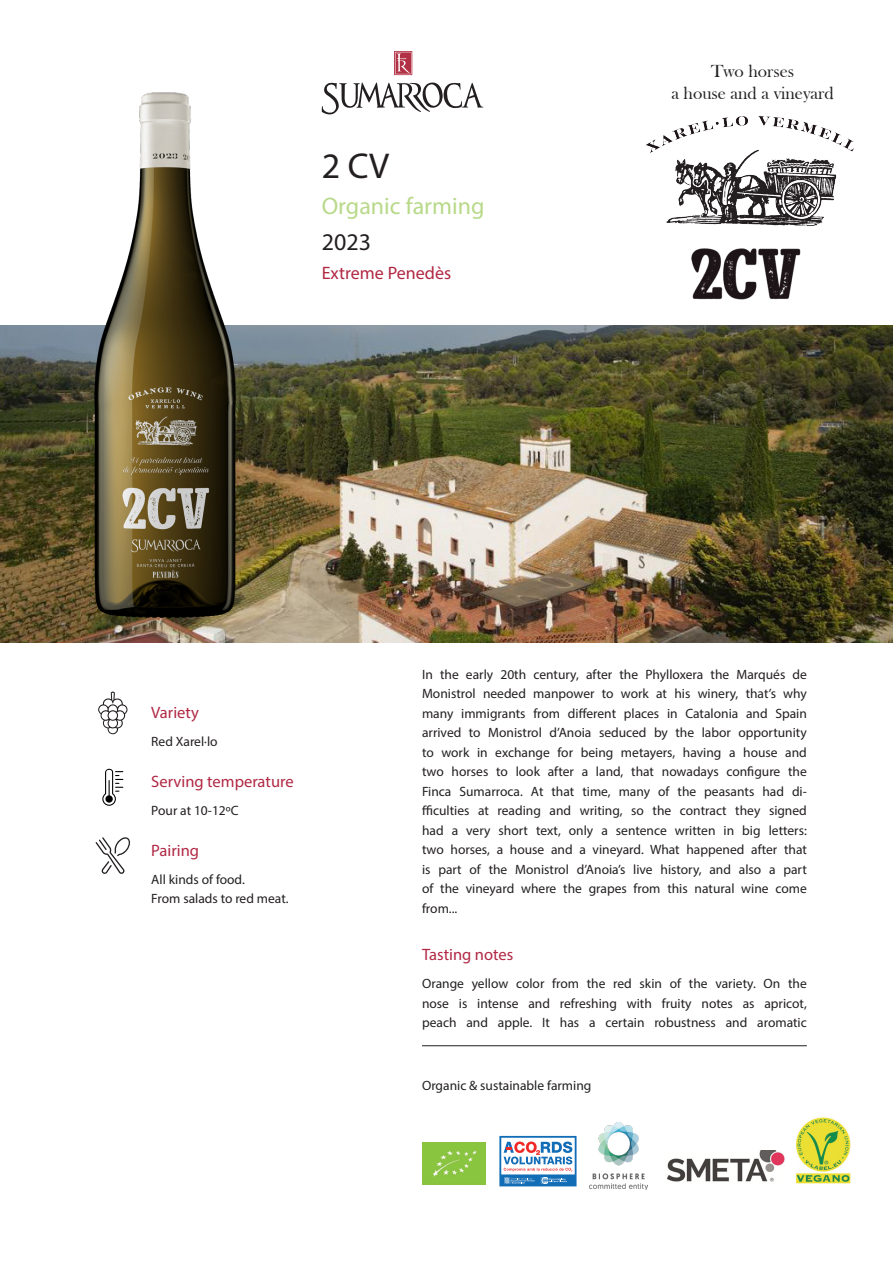
<style>
.page{position:relative;width:893px;height:1263px;background:#fff}
.page>*{position:absolute;margin:0;border:0;box-sizing:border-box;transform-origin:0 0}
.t1{font:36px "Myriad Pro";color:#231f20}
.t2{font:24px "Myriad Pro";color:#b8d989}
.t3{font:24px "Myriad Pro";color:#231f20}
.t4{font:18.15px/21.9px "Californian FB";letter-spacing:.01em;color:#353018;text-align:center}
.t5{font:18px "Bask Old Face";color:#231f20}
.t6{font:18px "Myriad Pro";color:#b12844}
.t7{font:16.5px "Myriad Pro";color:#b12844}
.t8{font:13.5px/19.5px "Myriad Pro";color:#231f20;text-align:justify}
</style>
<div class="page">
<svg style="left:98px;top:691px;width:29px;height:43px"></svg>
<svg style="left:96px;top:837px;width:34px;height:37px"></svg>
<svg style="left:102px;top:769px;width:21px;height:37px"></svg>
<hr style="left:422px;top:1045px;width:385px;height:1px;background:#231f20">
<svg style="left:322px;top:82px;width:161px;height:32px"></svg>
<svg style="left:394px;top:51px;width:18px;height:24px"></svg>
<img style="left:666px;top:158px;width:171px;height:68px">
<img style="left:691px;top:248px;width:110px;height:52px">
<img style="left:645px;top:116px;width:209px;height:42px">
<img style="left:422px;top:1142px;width:64px;height:43px">
<div style="left:498px;top:1134px;width:79px;height:54px;background:#ebf2f9"></div>
<svg style="left:499px;top:1136px;width:78px;height:52px;background:#9eb7d5"></svg>
<img style="left:589px;top:1123px;width:58px;height:66px">
<img style="left:666px;top:1150px;width:119px;height:32px">
<img style="left:795px;top:1117px;width:56px;height:67px">
<img style="left:0;top:325px;width:893px;height:317px">
<img style="left:18px;top:92px;width:294px;height:550px">
<p class="t1" style="left:322px;top:144px;width:69px">2 CV</p>
<p class="t2" style="left:322px;top:191px;width:164px">Organic farming</p>
<p class="t3" style="left:322px;top:227px;width:51px">2023</p>
<p class="t6" style="left:322px;top:262px;width:131px">Extreme Penedès</p>
<p class="t4" style="left:677px;top:58px;width:147px">Dos cavalls<br>una casa i una vinya</p>
<p class="t5" style="left:711px;top:61px;width:85px">Two horses</p>
<p class="t5" style="left:671px;top:83px;width:164px">a house and a vineyard</p>
<p class="t7" style="left:151px;top:702px;width:49px">Variety</p>
<p class="t8" style="left:151px;top:732px;width:68px">Red Xarel·lo</p>
<p class="t7" style="left:151px;top:771px;width:144px">Serving temperature</p>
<p class="t8" style="left:151px;top:800px;width:89px">Pour at 10-12ºC</p>
<p class="t7" style="left:151px;top:840px;width:49px">Pairing</p>
<p class="t8" style="left:151px;top:869px;width:95px">All kinds of food.</p>
<p class="t8" style="left:151px;top:889px;width:139px">From salads to red meat.</p>
<p class="t8" style="left:422px;top:664px;width:386px">In the early 20th century, after the Phylloxera the Marqués de Monistrol needed manpower to work at his winery, that’s why many immigrants from different places in Catalonia and Spain arrived to Monistrol d’Anoia seduced by the labor opportunity to work in exchange for being metayers, having a house and two horses to look after a land, that nowadays configure the Finca Sumarroca. At that time, many of the peasants had di&shy;fficulties at reading and writing, so the contract they signed had a very short text, only a sentence written in big letters: two horses, a house and a vineyard. What happened after that is part of the Monistrol d’Anoia’s live history, and also a part of the vineyard where the grapes from this natural wine come from...</p>
<p class="t7" style="left:422px;top:944px;width:93px">Tasting notes</p>
<p class="t8" style="left:422px;top:974px;width:386px">Orange yellow color from the red skin of the variety. On the nose is intense and refreshing with fruity notes as apricot, peach and apple. It has a certain robustness and aromatic</p>
<p class="t8" style="left:422px;top:1075px;width:171px">Organic &amp; sustainable farming</p>
</div>
